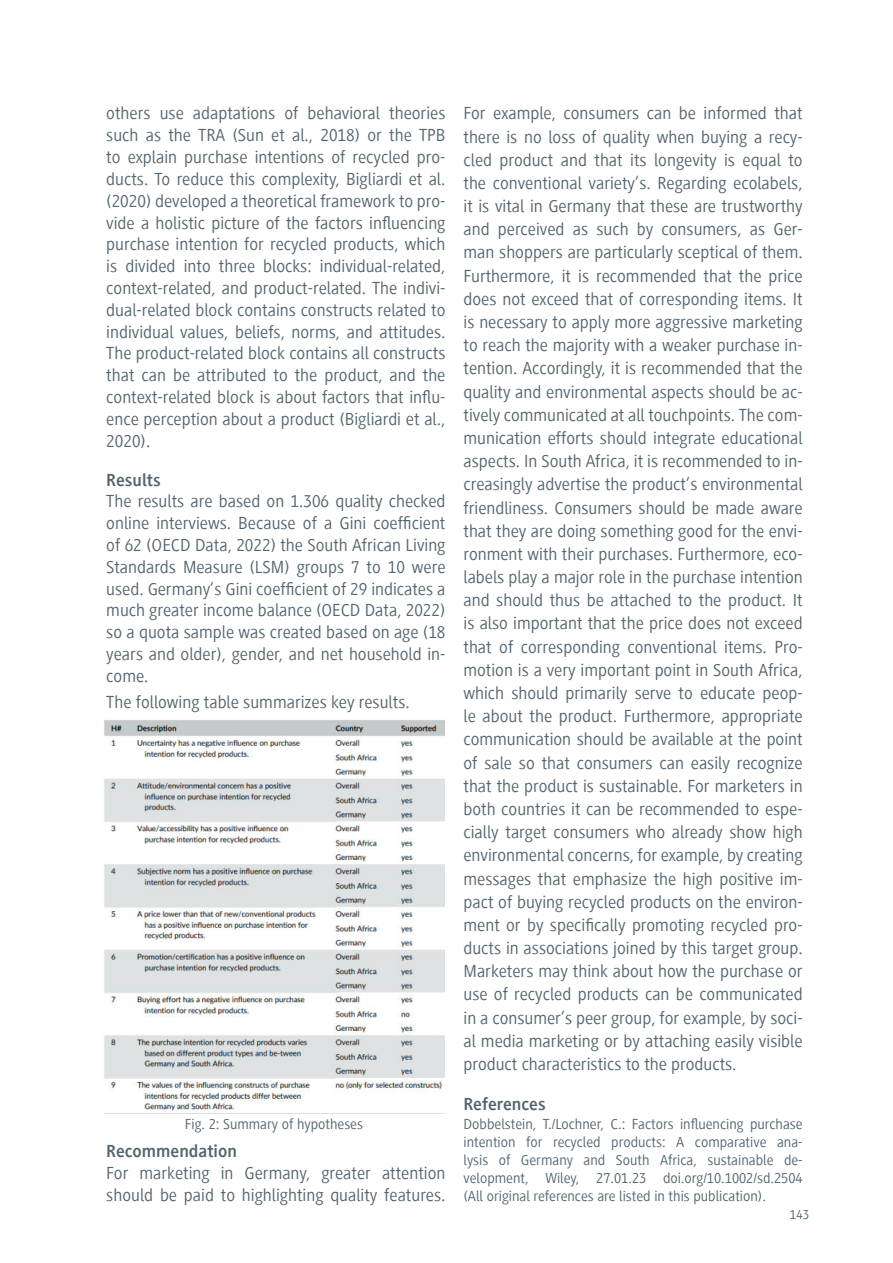
<style>
.page{position:relative;width:893px;height:1263px;background:#fff}
.page>*{position:absolute;margin:0;border:0;box-sizing:border-box;transform-origin:0 0}
.t1{font:18px/23.2px "Generis Sans Com";color:#53656e;text-align:justify}
.t2{font:700 18px "Generis Sans Com";color:#53656e}
.t3{font:15px/18.1px "Generis Sans Com";color:#53656e;text-align:justify}
.t4{font:13.5px "Generis Sans Com";color:#53656e}
</style>
<div class="page">
<img style="left:103px;top:720px;width:342px;height:394px">
<p class="t1" style="left:106px;top:103px;width:341px;line-height:21.8px">others use adaptations of behavioral theories such as the TRA (Sun et al., 2018) or the TPB to explain purchase intentions of recycled pro&shy;ducts. To reduce this complexity, Bigliardi et al. (2020) developed a theoretical framework to pro&shy;vide a holistic picture of the factors influencing purchase intention for recycled products, which is divided into three blocks: individual-related, context-related, and product-related. The indivi&shy;dual-related block contains constructs related to individual values, beliefs, norms, and attitudes.<br>The product-related block contains all constructs that can be attributed to the product, and the context-related block is about factors that influ&shy;ence perception about a product (Bigliardi et al., 2020).</p>
<p class="t2" style="left:106px;top:470px;width:56px">Results</p>
<p class="t1" style="left:106px;top:491px;width:341px;line-height:21.8px">The results are based on 1.306 quality checked online interviews. Because of a Gini coefficient of 62 (OECD Data, 2022) the South African Living Standards Measure (LSM) groups 7 to 10 were used. Germany‘s Gini coefficient of 29 indicates a much greater income balance (OECD Data, 2022) so a quota sample was created based on age (18 years and older), gender, and net household in&shy;come.</p>
<p class="t1" style="left:106px;top:690px;width:305px">The following table summarizes key results.</p>
<p class="t3" style="left:185px;top:1115px;width:180px">Fig. 2: Summary of hypotheses</p>
<p class="t2" style="left:106px;top:1141px;width:132px">Recommendation</p>
<p class="t1" style="left:106px;top:1162px;width:341px;line-height:21.8px">For marketing in Germany, greater attention should be paid to highlighting quality features.</p>
<p class="t1" style="left:463px;top:102px;width:341px">For example, consumers can be informed that there is no loss of quality when buying a recy&shy;cled product and that its longevity is equal to the conventional variety‘s. Regarding ecolabels, it is vital in Germany that these are trustworthy and perceived as such by consumers, as Ger&shy;man shoppers are particularly sceptical of them.<br>Furthermore, it is recommended that the price does not exceed that of corresponding items. It is necessary to apply more aggressive marketing to reach the majority with a weaker purchase in&shy;tention. Accordingly, it is recommended that the quality and environmental aspects should be ac&shy;tively communicated at all touchpoints. The com&shy;munication efforts should integrate educational aspects. In South Africa, it is recommended to in&shy;creasingly advertise the product‘s environmental friendliness. Consumers should be made aware that they are doing something good for the envi&shy;ronment with their purchases. Furthermore, eco&shy;labels play a major role in the purchase intention and should thus be attached to the product. It is also important that the price does not exceed that of corresponding conventional items. Pro&shy;motion is a very important point in South Africa, which should primarily serve to educate peop&shy;le about the product. Furthermore, appropriate communication should be available at the point of sale so that consumers can easily recognize that the product is sustainable. For marketers in both countries it can be recommended to espe&shy;cially target consumers who already show high environmental concerns, for example, by creating messages that emphasize the high positive im&shy;pact of buying recycled products on the environ&shy;ment or by specifically promoting recycled pro&shy;ducts in associations joined by this target group.<br>Marketers may think about how the purchase or use of recycled products can be communicated in a consumer’s peer group, for example, by soci&shy;al media marketing or by attaching easily visible product characteristics to the products.</p>
<p class="t2" style="left:463px;top:1094px;width:84px">References</p>
<p class="t3" style="left:463px;top:1115px;width:341px">Dobbelstein, T./Lochner, C.: Factors influencing purchase intention for recycled products: A comparative ana&shy;lysis of Germany and South Africa, sustainable de&shy;velopment, Wiley, 27.01.23 doi.org/10.1002/sd.2504 (All original references are listed in this publication).</p>
<p class="t4" style="left:790px;top:1207px;width:21px">143</p>
</div>
